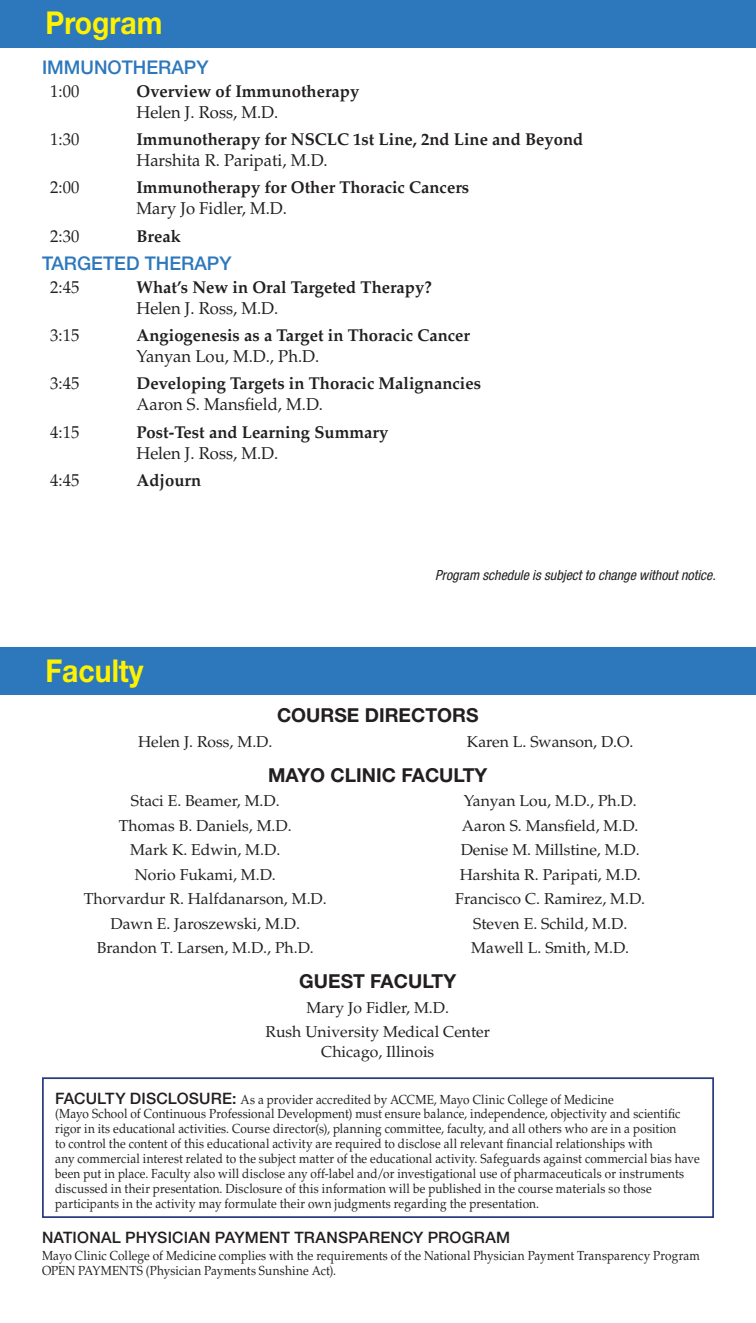
<style>
.page{position:relative;width:756px;height:1323px;background:#fff}
.page>*{position:absolute;margin:0;border:0;box-sizing:border-box;transform-origin:0 0}
.Schedule_date{font:700 31.5px "Helvetica Neue LT Std";color:#fff200;scale:.9 1}
.Information_bodycopy{font:700 19.25px "Helvetica Neue LT Std";color:#231f20}
.Tight_Sched_header{font:500 18.9px "Helvetica Neue LT Std";color:#2d78bd}
.Schedule_bodycopy{font:700 17.15px/21px "Palatino LT Std";color:#231f20}
.Schedule_bodycopy-2{font:17.15px "Palatino LT Std";color:#231f20}
.Information_bodycopy-2{font:15.75px/19.2px "Palatino LT Std";color:#231f20;text-align:center}
.t1{font:500 15.75px "Helvetica Neue LT Std";letter-spacing:.015em;color:#231f20}
.Schedule_date-2{font:italic condensed 14px "Helvetica Neue LT Std";color:#231f20}
.t2{font:13.12px/14.9px "Palatino LT Std";letter-spacing:.015em;color:#231f20;scale:.9 1}
.s1{font-weight:400}
.s2{font-family:"Helvetica Neue LT Std";font-weight:500;font-size:15.75px}
</style>
<div class="page">
<div style="left:0;top:0;width:756px;height:47px;background:#2d78bd"></div>
<div style="left:0;top:647px;width:756px;height:48px;background:#2d78bd"></div>
<div style="left:42px;top:1077px;width:672px;height:141px;background:#fff;border:2px solid #2a3c80"></div>
<p class="Schedule_date" style="left:46px;top:4px;width:132px">Program</p>
<p class="Tight_Sched_header" style="left:42px;top:56px;width:168px">IMMUNOTHERAPY</p>
<p class="Schedule_bodycopy-2" style="left:50px;top:81px;width:31px">1:00</p>
<p class="Schedule_bodycopy" style="left:136px;top:81px;width:224px">Overview of Immunotherapy<br><span class="s1">Helen J. Ross, M.D.</span></p>
<p class="Schedule_bodycopy-2" style="left:50px;top:129px;width:31px">1:30</p>
<p class="Schedule_bodycopy" style="left:136px;top:129px;width:448px">Immunotherapy for NSCLC 1st Line, 2nd Line and Beyond<br><span class="s1">Harshita R. Paripati, M.D.</span></p>
<p class="Schedule_bodycopy-2" style="left:50px;top:177px;width:31px">2:00</p>
<p class="Schedule_bodycopy" style="left:136px;top:177px;width:334px">Immunotherapy for Other Thoracic Cancers<br><span class="s1">Mary Jo Fidler, M.D.</span></p>
<p class="Schedule_bodycopy-2" style="left:50px;top:226px;width:31px">2:30</p>
<p class="Schedule_bodycopy" style="left:136px;top:225px;width:46px">Break</p>
<p class="Tight_Sched_header" style="left:42px;top:252px;width:191px">TARGETED THERAPY</p>
<p class="Schedule_bodycopy-2" style="left:50px;top:277px;width:31px">2:45</p>
<p class="Schedule_bodycopy" style="left:136px;top:277px;width:297px">What’s New in Oral Targeted Therapy?<br><span class="s1">Helen J. Ross, M.D.</span></p>
<p class="Schedule_bodycopy-2" style="left:50px;top:325px;width:31px">3:15</p>
<p class="Schedule_bodycopy" style="left:136px;top:325px;width:335px">Angiogenesis as a Target in Thoracic Cancer<br><span class="s1">Yanyan Lou, M.D., Ph.D.</span></p>
<p class="Schedule_bodycopy-2" style="left:50px;top:373px;width:31px">3:45</p>
<p class="Schedule_bodycopy" style="left:136px;top:373px;width:346px">Developing Targets in Thoracic Malignancies<br><span class="s1">Aaron S. Mansfield, M.D.</span></p>
<p class="Schedule_bodycopy-2" style="left:50px;top:422px;width:31px">4:15</p>
<p class="Schedule_bodycopy" style="left:136px;top:421px;width:253px">Post-Test and Learning Summary<br><span class="s1">Helen J. Ross, M.D.</span></p>
<p class="Schedule_bodycopy-2" style="left:50px;top:470px;width:31px">4:45</p>
<p class="Schedule_bodycopy" style="left:136px;top:470px;width:66px">Adjourn</p>
<p class="Schedule_date" style="left:46px;top:651px;width:111px">Faculty</p>
<p class="Schedule_date-2" style="left:435px;top:567px;width:282px">Program schedule is subject to change without notice.</p>
<p class="Information_bodycopy" style="left:277px;top:704px;width:203px">COURSE DIRECTORS</p>
<p class="Information_bodycopy-2" style="left:138px;top:732px;width:136px">Helen J. Ross, M.D.</p>
<p class="Information_bodycopy-2" style="left:467px;top:732px;width:168px">Karen L. Swanson, D.O.</p>
<p class="Information_bodycopy" style="left:268px;top:763px;width:221px">MAYO CLINIC FACULTY</p>
<p class="Information_bodycopy-2" style="left:131px;top:792px;width:150px">Staci E. Beamer, M.D.</p>
<p class="Information_bodycopy-2" style="left:119px;top:816px;width:174px">Thomas B. Daniels, M.D.</p>
<p class="Information_bodycopy-2" style="left:130px;top:841px;width:151px">Mark K. Edwin, M.D.</p>
<p class="Information_bodycopy-2" style="left:135px;top:865px;width:143px">Norio Fukami, M.D.</p>
<p class="Information_bodycopy-2" style="left:84px;top:890px;width:244px">Thorvardur R. Halfdanarson, M.D.</p>
<p class="Information_bodycopy-2" style="left:111px;top:914px;width:191px">Dawn E. Jaroszewski, M.D.</p>
<p class="Information_bodycopy-2" style="left:97px;top:939px;width:219px">Brandon T. Larsen, M.D., Ph.D.</p>
<p class="Information_bodycopy-2" style="left:464px;top:792px;width:175px">Yanyan Lou, M.D., Ph.D.</p>
<p class="Information_bodycopy-2" style="left:462px;top:816px;width:178px">Aaron S. Mansfield, M.D.</p>
<p class="Information_bodycopy-2" style="left:461px;top:841px;width:181px">Denise M. Millstine, M.D.</p>
<p class="Information_bodycopy-2" style="left:460px;top:865px;width:183px">Harshita R. Paripati, M.D.</p>
<p class="Information_bodycopy-2" style="left:455px;top:890px;width:191px">Francisco C. Ramirez, M.D.</p>
<p class="Information_bodycopy-2" style="left:473px;top:914px;width:156px">Steven E. Schild, M.D.</p>
<p class="Information_bodycopy-2" style="left:471px;top:939px;width:159px">Mawell L. Smith, M.D.</p>
<p class="Information_bodycopy" style="left:299px;top:970px;width:158px">GUEST FACULTY</p>
<p class="Information_bodycopy-2" style="left:307px;top:998px;width:144px">Mary Jo Fidler, M.D.</p>
<p class="Information_bodycopy-2" style="left:266px;top:1023px;width:226px">Rush University Medical Center<br>Chicago, Illinois</p>
<p class="t2" style="left:55px;top:1092px;width:718px"><span class="s2">FACULTY DISCLOSURE:</span> As a provider accredited by ACCME, Mayo Clinic College of Medicine<br>(Mayo School of Continuous Professional Development) must ensure balance, independence, objectivity and scientific rigor in its educational activities. Course director(s), planning committee, faculty, and all others who are in a position<br>to control the content of this educational activity are required to disclose all relevant financial relationships with<br>any commercial interest related to the subject matter of the educational activity. Safeguards against commercial bias have been put in place. Faculty also will disclose any off-label and/or investigational use of pharmaceuticals or instruments discussed in their presentation. Disclosure of this information will be published in the course materials so those participants in the activity may formulate their own judgments regarding the presentation.</p>
<p class="t1" style="left:42px;top:1228px;width:470px">NATIONAL PHYSICIAN PAYMENT TRANSPARENCY PROGRAM</p>
<p class="t2" style="left:42px;top:1248px;width:733px">Mayo Clinic College of Medicine complies with the requirements of the National Physician Payment Transparency Program<br>OPEN PAYMENTS (Physician Payments Sunshine Act).</p>
</div>
